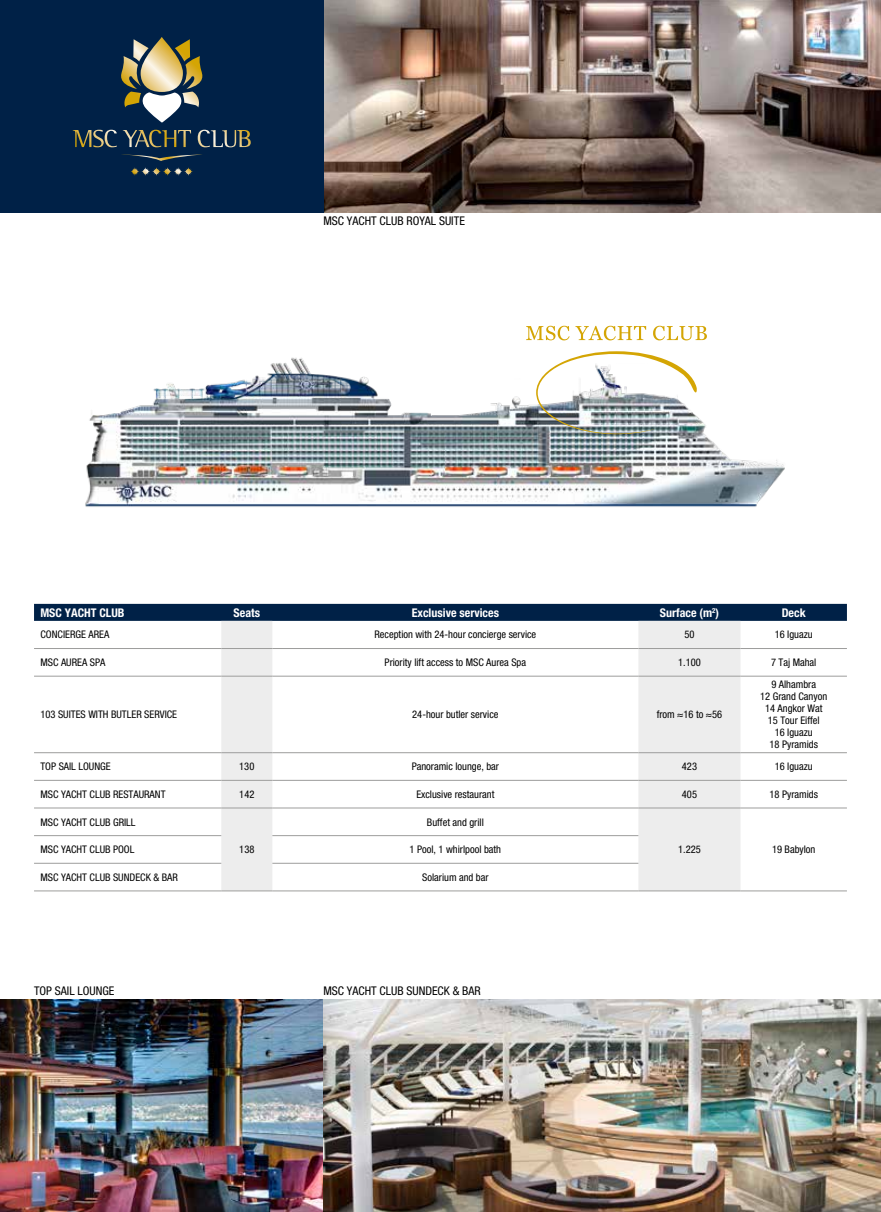
<style>
.page{position:relative;width:881px;height:1212px;background:#fff}
.page>*{position:absolute;margin:0;border:0;box-sizing:border-box;transform-origin:0 0}
.t1{font:condensed 12px "Helvetica Neue LT Pro";color:#000}
.t2{font:700 condensed 12px "Helvetica Neue LT Pro";color:#fff}
.t3{font:condensed 10.5px/12px "Helvetica Neue LT Pro";color:#000}
</style>
<div class="page">
<img style="left:85px;top:357px;width:700px;height:150px">
<img style="left:0;top:999px;width:323px;height:213px">
<img style="left:323px;top:0;width:557px;height:213px">
<div style="left:0;top:0;width:323px;height:213px;background:#002147"></div>
<svg style="left:121px;top:37px;width:82px;height:86px"></svg>
<svg style="left:131px;top:167px;width:62px;height:9px"></svg>
<svg style="left:122px;top:154px;width:80px;height:7px"></svg>
<svg style="left:93px;top:130px;width:157px;height:17px"></svg>
<img style="left:323px;top:999px;width:557px;height:213px">
<svg style="left:526px;top:326px;width:43px;height:14px"></svg>
<svg style="left:575px;top:326px;width:71px;height:14px"></svg>
<svg style="left:653px;top:326px;width:53px;height:14px"></svg>
<img style="left:536px;top:351px;width:161px;height:83px">
<div style="left:34px;top:604px;width:812px;height:17px;background:#002147"></div>
<svg style="left:221px;top:621px;width:519px;height:269px"></svg>
<hr style="left:221px;top:648px;width:51px;height:1px;background:#9d9d9c">
<hr style="left:221px;top:676px;width:51px;height:1px;background:#9d9d9c">
<hr style="left:221px;top:780px;width:51px;height:1px;background:#9d9d9c">
<hr style="left:221px;top:752px;width:51px;height:1px;background:#9d9d9c">
<hr style="left:221px;top:807px;width:51px;height:1px;background:#9d9d9c">
<hr style="left:221px;top:890px;width:51px;height:1px;background:#9d9d9c">
<hr style="left:34px;top:648px;width:187px;height:1px;background:#9d9d9c">
<hr style="left:34px;top:676px;width:187px;height:1px;background:#9d9d9c">
<hr style="left:34px;top:752px;width:187px;height:1px;background:#9d9d9c">
<hr style="left:34px;top:780px;width:187px;height:1px;background:#9d9d9c">
<hr style="left:34px;top:807px;width:187px;height:1px;background:#9d9d9c">
<hr style="left:34px;top:835px;width:187px;height:1px;background:#9d9d9c">
<hr style="left:34px;top:863px;width:187px;height:1px;background:#9d9d9c">
<hr style="left:34px;top:890px;width:187px;height:1px;background:#9d9d9c">
<hr style="left:272px;top:648px;width:366px;height:1px;background:#9d9d9c">
<hr style="left:638px;top:648px;width:102px;height:1px;background:#9d9d9c">
<hr style="left:740px;top:648px;width:106px;height:1px;background:#9d9d9c">
<hr style="left:272px;top:676px;width:366px;height:1px;background:#9d9d9c">
<hr style="left:638px;top:676px;width:102px;height:1px;background:#9d9d9c">
<hr style="left:740px;top:676px;width:106px;height:1px;background:#9d9d9c">
<hr style="left:272px;top:752px;width:366px;height:1px;background:#9d9d9c">
<hr style="left:638px;top:752px;width:102px;height:1px;background:#9d9d9c">
<hr style="left:740px;top:752px;width:106px;height:1px;background:#9d9d9c">
<hr style="left:272px;top:780px;width:366px;height:1px;background:#9d9d9c">
<hr style="left:638px;top:780px;width:102px;height:1px;background:#9d9d9c">
<hr style="left:740px;top:780px;width:106px;height:1px;background:#9d9d9c">
<hr style="left:272px;top:807px;width:366px;height:1px;background:#9d9d9c">
<hr style="left:638px;top:807px;width:102px;height:1px;background:#9d9d9c">
<hr style="left:740px;top:807px;width:106px;height:1px;background:#9d9d9c">
<hr style="left:740px;top:890px;width:106px;height:1px;background:#9d9d9c">
<hr style="left:272px;top:835px;width:366px;height:1px;background:#9d9d9c">
<hr style="left:272px;top:863px;width:366px;height:1px;background:#9d9d9c">
<hr style="left:272px;top:890px;width:366px;height:1px;background:#9d9d9c">
<hr style="left:638px;top:890px;width:102px;height:1px;background:#9d9d9c">
<p class="t1" style="left:323px;top:214px;width:143px">MSC YACHT CLUB ROYAL SUITE</p>
<p class="t2" style="left:40px;top:605px;width:86px">MSC YACHT CLUB</p>
<p class="t2" style="left:233px;top:605px;width:28px">Seats</p>
<p class="t2" style="left:411px;top:605px;width:89px">Exclusive services</p>
<p class="t2" style="left:659px;top:605px;width:61px">Surface (m<sup>2</sup>)</p>
<p class="t2" style="left:781px;top:605px;width:25px">Deck</p>
<p class="t3" style="left:40px;top:629px;width:70px">CONCIERGE AREA</p>
<p class="t3" style="left:374px;top:629px;width:163px">Reception with 24-hour concierge service</p>
<p class="t3" style="left:40px;top:656px;width:66px">MSC AUREA SPA</p>
<p class="t3" style="left:384px;top:656px;width:143px">Priority lift access to MSC Aurea Spa</p>
<p class="t3" style="left:684px;top:628px;width:12px">50</p>
<p class="t3" style="left:774px;top:628px;width:40px">16 Iguazu</p>
<p class="t3" style="left:677px;top:656px;width:24px">1.100</p>
<p class="t3" style="left:770px;top:651px;width:47px;line-height:22px">7 Taj Mahal<br>9 Alhambra</p>
<p class="t3" style="left:760px;top:690px;width:68px;text-align:center">12 Grand Canyon<br>14 Angkor Wat<br>15 Tour Eiffel<br>16 Iguazu<br>18 Pyramids</p>
<p class="t3" style="left:40px;top:708px;width:138px">103 SUITES WITH BUTLER SERVICE</p>
<p class="t3" style="left:412px;top:708px;width:88px">24-hour butler service</p>
<p class="t3" style="left:656px;top:708px;width:67px">from ≈16 to ≈56</p>
<p class="t3" style="left:40px;top:760px;width:72px">TOP SAIL LOUNGE</p>
<p class="t3" style="left:411px;top:760px;width:89px">Panoramic lounge, bar</p>
<p class="t3" style="left:40px;top:788px;width:127px">MSC YACHT CLUB RESTAURANT</p>
<p class="t3" style="left:416px;top:788px;width:80px">Exclusive restaurant</p>
<p class="t3" style="left:40px;top:816px;width:97px">MSC YACHT CLUB GRILL</p>
<p class="t3" style="left:427px;top:816px;width:58px">Buffet and grill</p>
<p class="t3" style="left:40px;top:843px;width:95px">MSC YACHT CLUB POOL</p>
<p class="t3" style="left:409px;top:843px;width:93px">1 Pool, 1 whirlpool bath</p>
<p class="t3" style="left:40px;top:871px;width:139px">MSC YACHT CLUB SUNDECK &amp; BAR</p>
<p class="t3" style="left:422px;top:871px;width:68px">Solarium and bar</p>
<p class="t3" style="left:239px;top:760px;width:17px">130</p>
<p class="t3" style="left:681px;top:760px;width:17px">423</p>
<p class="t3" style="left:774px;top:760px;width:40px">16 Iguazu</p>
<p class="t3" style="left:239px;top:788px;width:17px">142</p>
<p class="t3" style="left:681px;top:788px;width:17px">405</p>
<p class="t3" style="left:769px;top:788px;width:50px">18 Pyramids</p>
<p class="t3" style="left:239px;top:843px;width:17px">138</p>
<p class="t3" style="left:677px;top:843px;width:24px">1.225</p>
<p class="t3" style="left:771px;top:843px;width:45px">19 Babylon</p>
<p class="t1" style="left:34px;top:984px;width:82px">TOP SAIL LOUNGE</p>
<p class="t1" style="left:323px;top:984px;width:159px">MSC YACHT CLUB SUNDECK &amp; BAR</p>
</div>
